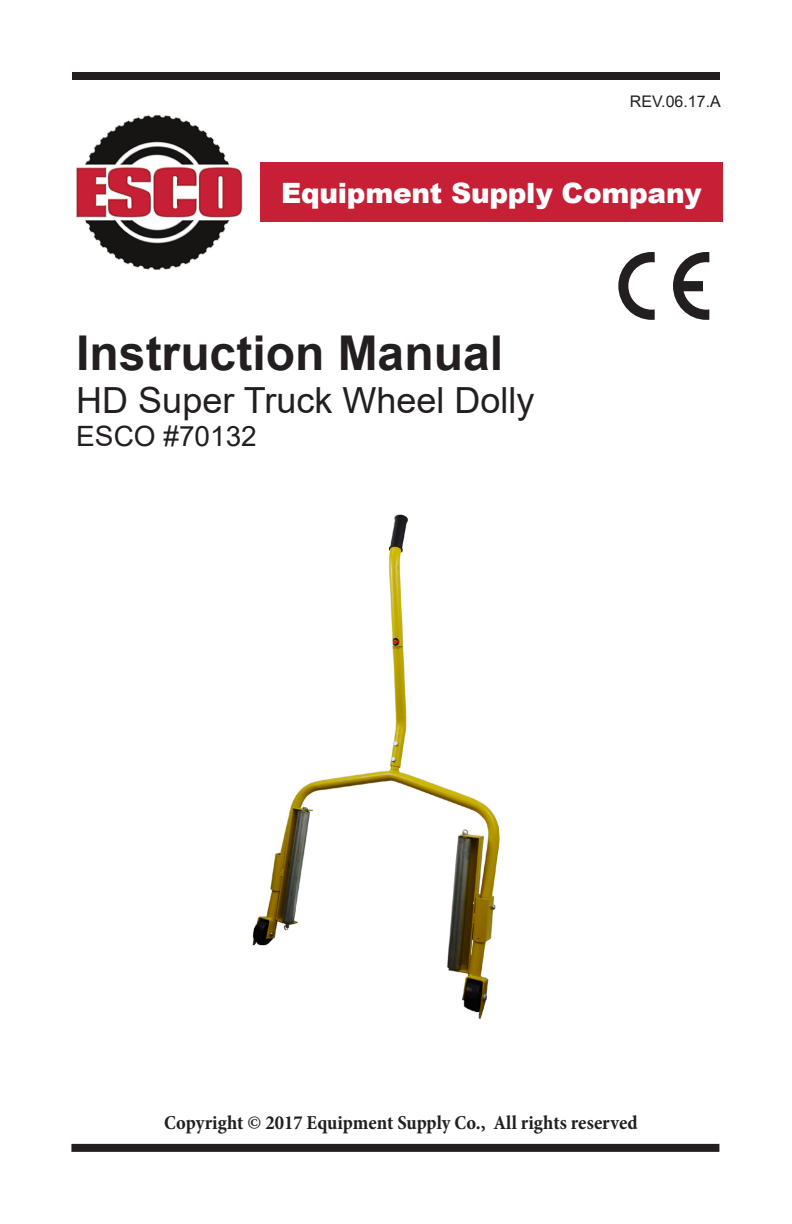
<style>
.page{position:relative;width:792px;height:1224px;background:#fff}
.page>*{position:absolute;margin:0;border:0;box-sizing:border-box;transform-origin:0 0}
.t1{font:700 48px "Arial";color:#231f20}
.t2{font:36px "Arial";color:#231f20}
.t3{font:900 28px "Arial";letter-spacing:-.01em;color:#fff}
.t4{font:28px "Arial";color:#231f20}
.t5{font:700 condensed 20px "Minion Pro";color:#231f20}
.t6{font:16px "Arial";color:#231f20}
</style>
<div class="page">
<div style="left:71px;top:1144px;width:648px;height:8px;background:#231f20"></div>
<div style="left:72px;top:72px;width:648px;height:8px;background:#231f20"></div>
<div style="left:261px;top:162px;width:462px;height:59px;background:#c61f36"></div>
<img style="left:76px;top:114px;width:167px;height:156px">
<img style="left:252px;top:514px;width:248px;height:505px">
<svg style="left:618px;top:252px;width:37px;height:68px"></svg>
<svg style="left:673px;top:252px;width:36px;height:68px"></svg>
<p class="t6" style="left:630px;top:91px;width:93px">REV.06.17.A</p>
<h3 class="t3" style="left:281px;top:173px;width:422px">Equipment Supply Company</h3>
<h1 class="t1" style="left:76px;top:319px;width:428px">Instruction Manual</h1>
<h2 class="t2" style="left:76px;top:375px;width:460px">HD Super Truck Wheel Dolly</h2>
<h3 class="t4" style="left:76px;top:417px;width:182px">ESCO #70132</h3>
<p class="t5" style="left:164px;top:1109px;width:475px">Copyright © 2017 Equipment Supply Co., All rights reserved</p>
</div>
